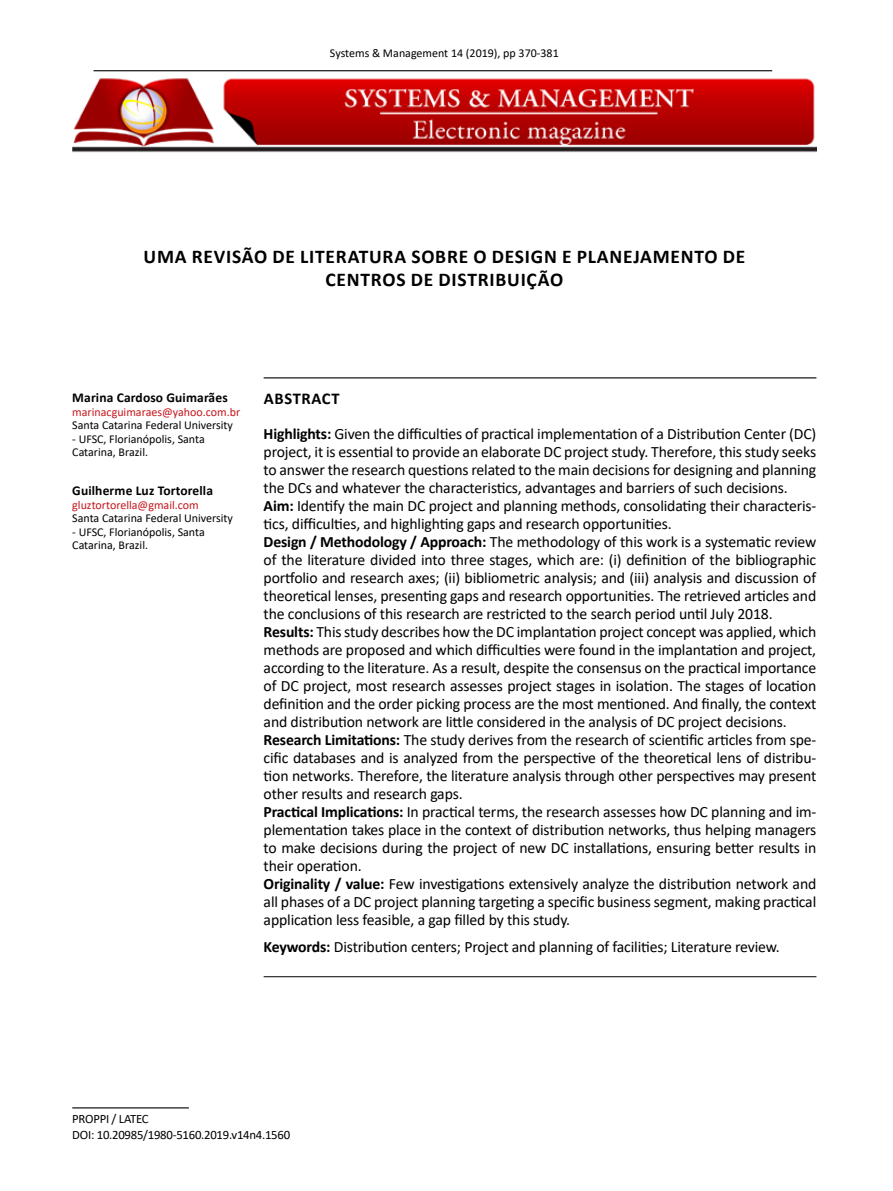
<style>
.page{position:relative;width:893px;height:1191px;background:#fff}
.page>*{position:absolute;margin:0;border:0;box-sizing:border-box;transform-origin:0 0}
.t1{font:700 19.5px/23.4px "Calibri";letter-spacing:.04em;color:#000;text-align:center}
.t2{font:700 16.5px "Calibri";letter-spacing:.04em;color:#000}
.t3{font:15.75px/18px "Calibri";letter-spacing:-.01em;color:#000}
.t4{font:700 13.5px "Calibri";letter-spacing:.01em;color:#000}
.t5{font:12.75px/15.3px "Calibri";letter-spacing:-.02em;color:#000}
.t6{font:12px/13.5px "Calibri";color:#000}
.t7{font:12px "Calibri";color:#c4161c}
.s1{font-weight:700}
</style>
<div class="page">
<hr style="left:94px;top:70px;width:678px;height:1px;background:#000">
<hr style="left:72px;top:1107px;width:117px;height:1px;background:#000">
<img style="left:72px;top:78px;width:744px;height:75px">
<hr style="left:264px;top:377px;width:552px;height:1px;background:#000">
<hr style="left:264px;top:976px;width:552px;height:1px;background:#000">
<p class="t6" style="left:330px;top:46px;width:230px">Systems &amp; Management 14 (2019), pp 370-381</p>
<p class="t1" style="left:144px;top:244px;width:603px">UMA REVISÃO DE LITERATURA SOBRE O DESIGN E PLANEJAMENTO DE<br>CENTROS DE DISTRIBUIÇÃO</p>
<p class="t4" style="left:72px;top:389px;width:157px">Marina Cardoso Guimarães</p>
<p class="t7" style="left:72px;top:403px;width:169px">marinacguimaraes@yahoo.com.br</p>
<p class="t6" style="left:72px;top:418px;width:162px">Santa Catarina Federal University</p>
<p class="t6" style="left:72px;top:432px;width:134px">- UFSC, Florianópolis, Santa<br>Catarina, Brazil.</p>
<p class="t4" style="left:72px;top:482px;width:142px">Guilherme Luz Tortorella</p>
<p class="t7" style="left:72px;top:496px;width:128px">gluztortorella@gmail.com</p>
<p class="t6" style="left:72px;top:511px;width:162px">Santa Catarina Federal University</p>
<p class="t6" style="left:72px;top:525px;width:134px">- UFSC, Florianópolis, Santa<br>Catarina, Brazil.</p>
<p class="t2" style="left:264px;top:388px;width:77px">ABSTRACT</p>
<p class="t3" style="left:264px;top:424px;width:554px"><span class="s1">Highlights:</span> Given the difficulties of practical implementation of a Distribution Center (DC) project, it is essential to provide an elaborate DC project study. Therefore, this study seeks to answer the research questions related to the main decisions for designing and planning the DCs and whatever the characteristics, advantages and barriers of such decisions.<br><span class="s1">Aim:</span> Identify the main DC project and planning methods, consolidating their characteris&shy;tics, difficulties, and highlighting gaps and research opportunities.<br><span class="s1">Design / Methodology / Approach:</span> The methodology of this work is a systematic review of the literature divided into three stages, which are: (i) definition of the bibliographic portfolio and research axes; (ii) bibliometric analysis; and (iii) analysis and discussion of theoretical lenses, presenting gaps and research opportunities. The retrieved articles and the conclusions of this research are restricted to the search period until July 2018.<br><span class="s1">Results:</span> This study describes how the DC implantation project concept was applied, which methods are proposed and which difficulties were found in the implantation and project, according to the literature. As a result, despite the consensus on the practical importance of DC project, most research assesses project stages in isolation. The stages of location definition and the order picking process are the most mentioned. And finally, the context and distribution network are little considered in the analysis of DC project decisions.<br><span class="s1">Research Limitations:</span> The study derives from the research of scientific articles from spe&shy;cific databases and is analyzed from the perspective of the theoretical lens of distribu&shy;tion networks. Therefore, the literature analysis through other perspectives may present other results and research gaps.<br><span class="s1">Practical Implications:</span> In practical terms, the research assesses how DC planning and im&shy;plementation takes place in the context of distribution networks, thus helping managers to make decisions during the project of new DC installations, ensuring better results in their operation.<br><span class="s1">Originality / value:</span> Few investigations extensively analyze the distribution network and all phases of a DC project planning targeting a specific business segment, making practical application less feasible, a gap filled by this study.</p>
<p class="t3" style="left:264px;top:937px;width:518px"><span class="s1">Keywords:</span> Distribution centers; Project and planning of facilities; Literature review.</p>
<p class="t5" style="left:72px;top:1111px;width:219px">PROPPI / LATEC<br>DOI: 10.20985/1980-5160.2019.v14n4.1560</p>
</div>
